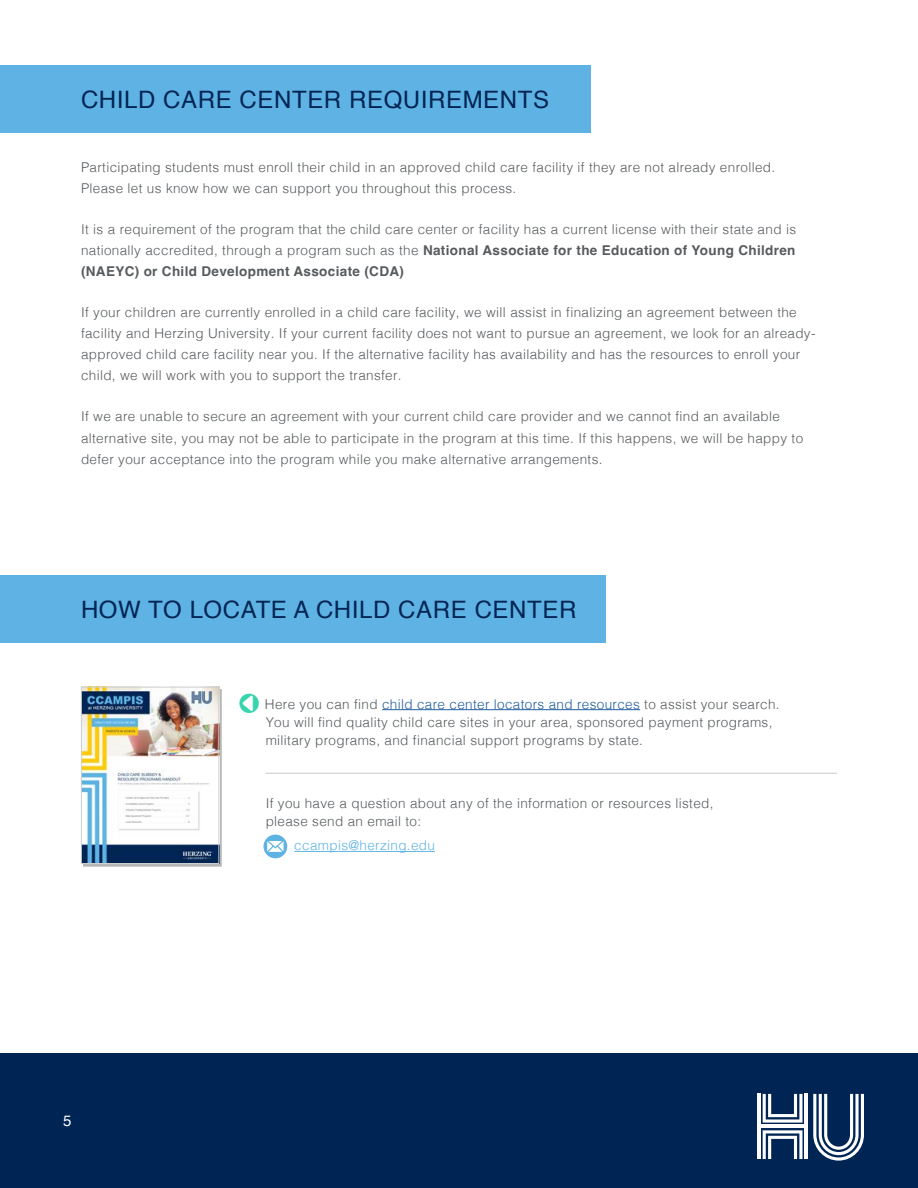
<style>
.page{position:relative;width:918px;height:1188px;background:#fff}
.page>*{position:absolute;margin:0;border:0;box-sizing:border-box;transform-origin:0 0}
.t1{font:36px "KG Arrows";color:#37d4ae}
.t2{font:24px "Helvetica";letter-spacing:.025em;color:#002554}
.t3{font:15px "Helvetica";color:#fff}
.t4{font:300 13.5px/21px "Helvetica";letter-spacing:.025em;color:#575b5e}
.t5{font:300 13.5px "Helvetica";letter-spacing:.025em;color:#5fb3e4}
.s1{font-weight:700}
.s2{color:#215e9e}
</style>
<div class="page">
<div style="left:0;top:65px;width:591px;height:68px;background:#5fb3e4"></div>
<div style="left:0;top:575px;width:606px;height:68px;background:#5fb3e4"></div>
<hr style="left:382px;top:709px;width:258px;height:1px;background:#215e9e">
<hr style="left:294px;top:851px;width:141px;height:1px;background:#5fb3e4">
<div style="left:264px;top:835px;width:23px;height:23px;background:#5fb3e4;border-radius:50%"></div>
<svg style="left:267px;top:841px;width:17px;height:11px"></svg>
<div style="left:83px;top:689px;width:139px;height:178px;background:#000;opacity:.29"></div>
<img style="left:83px;top:689px;width:134px;height:173px">
<div style="left:81px;top:687px;width:138px;height:177px;border:1px solid #cdcfd1"></div>
<div style="left:0;top:1053px;width:918px;height:135px;background:#002554"></div>
<svg style="left:757px;top:1094px;width:107px;height:67px"></svg>
<hr style="left:266px;top:773px;width:571px;height:1px;background:#c6c8ca">
<h2 class="t2" style="left:81px;top:81px;width:470px">CHILD CARE CENTER REQUIREMENTS</h2>
<p class="t4" style="left:81px;top:155px;width:696px">Participating students must enroll their child in an approved child care facility if they are not already enrolled.<br>Please let us know how we can support you throughout this process.</p>
<p class="t4" style="left:81px;top:218px;width:717px;text-align:justify">It is a requirement of the program that the child care center or facility has a current license with their state and is nationally accredited, through a program such as the <span class="s1">National Associate for the Education of Young Children (NAEYC) or Child Development Associate (CDA)</span></p>
<p class="t4" style="left:81px;top:301px;width:736px">If your children are currently enrolled in a child care facility, we will assist in finalizing an agreement between the facility and Herzing University. If your current facility does not want to pursue an agreement, we look for an already&shy;approved child care facility near you. If the alternative facility has availability and has the resources to enroll your child, we will work with you to support the transfer.</p>
<p class="t4" style="left:81px;top:405px;width:724px">If we are unable to secure an agreement with your current child care provider and we cannot find an available alternative site, you may not be able to participate in the program at this time. If this happens, we will be happy to defer your acceptance into the program while you make alternative arrangements.</p>
<h2 class="t2" style="left:81px;top:591px;width:497px">HOW TO LOCATE A CHILD CARE CENTER</h2>
<h1 class="t1" style="left:239px;top:686px;width:23px">z</h1>
<p class="t4" style="left:265px;top:694px;width:516px;line-height:18px">Here you can find <span class="s2">child care center locators and resources</span> to assist your search.<br>You will find quality child care sites in your area, sponsored payment programs, military programs, and financial support programs by state.</p>
<p class="t4" style="left:266px;top:793px;width:449px;line-height:18px">If you have a question about any of the information or resources listed, please send an email to:</p>
<p class="t5" style="left:294px;top:834px;width:142px">ccampis@herzing.edu</p>
<p class="t3" style="left:63px;top:1109px;width:10px">5</p>
</div>
